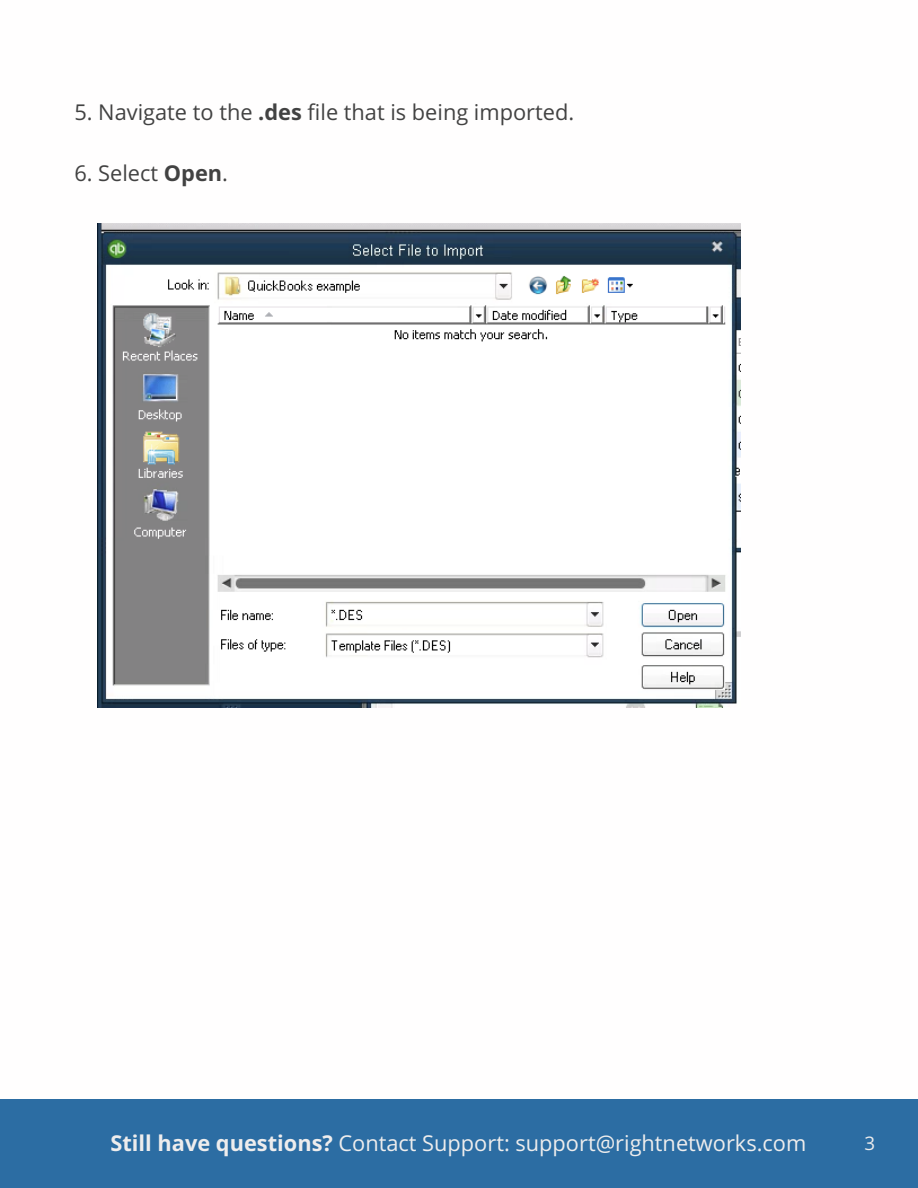
<style>
.page{position:relative;width:918px;height:1188px;background:#fff}
.page>*{position:absolute;margin:0;border:0;box-sizing:border-box;transform-origin:0 0}
.t1{font:21.75px "Open Sans";color:#eeeded}
.t2{font:21.75px "Open Sans";color:#424242}
.t3{font:18.75px "Open Sans";color:#eeeded}
.s1{font-weight:700}
</style>
<div class="page">
<img style="left:98px;top:224px;width:642px;height:484px">
<div style="left:0;top:1099px;width:918px;height:89px;background:#2c6da3"></div>
<p class="t2" style="left:74px;top:97px;width:501px">5. Navigate to the <span class="s1">.des</span> file that is being imported.</p>
<p class="t2" style="left:74px;top:158px;width:155px">6. Select <span class="s1">Open</span>.</p>
<p class="t1" style="left:111px;top:1128px;width:697px"><span class="s1">Still have questions?</span> Contact Support: support@rightnetworks.com</p>
<p class="t3" style="left:865px;top:1130px;width:12px">3</p>
</div>
